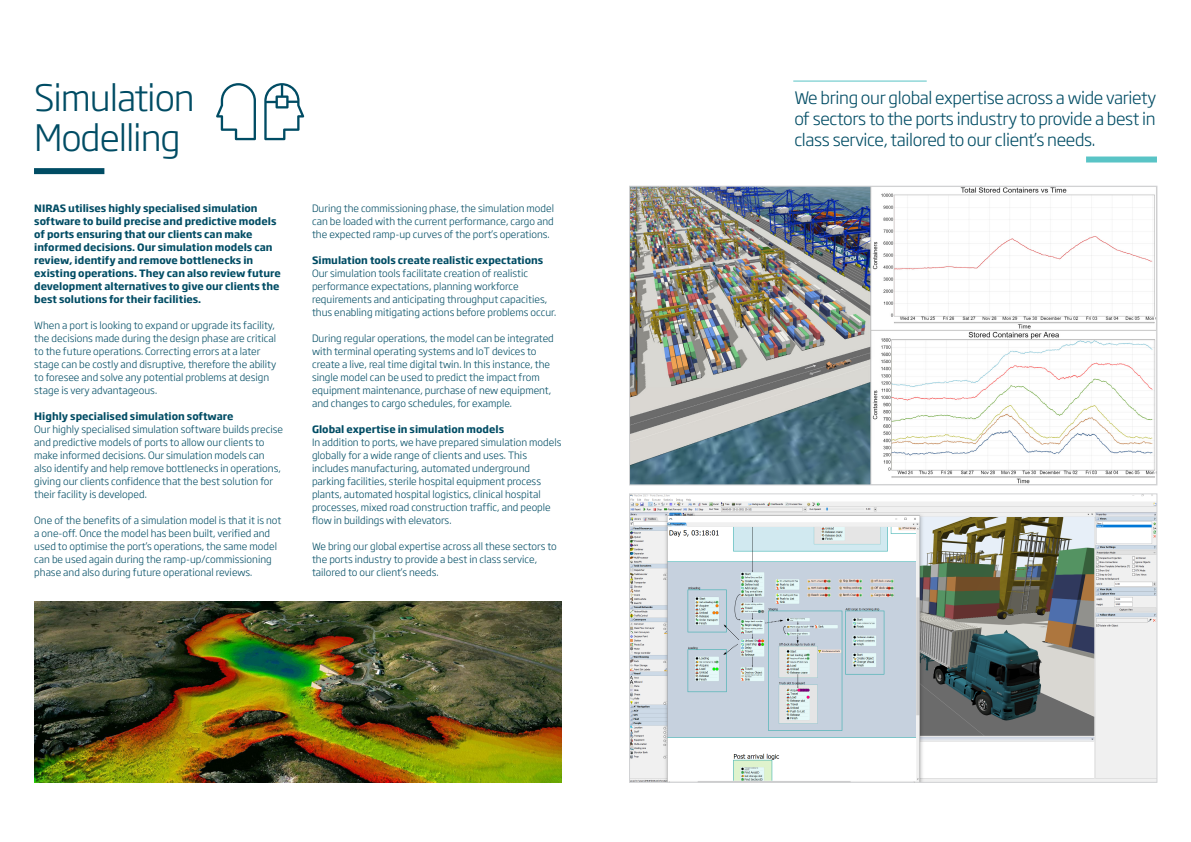
<style>
.page{position:relative;width:1191px;height:842px;background:#fff}
.page>*{position:absolute;margin:0;border:0;box-sizing:border-box;transform-origin:0 0}
.NIRAS_RU01{font:300 36px "Soho Gothic Pro";letter-spacing:-.03em;color:#004c64}
.NIRAS_RU01-2{font:300 17px/21px "Soho Gothic Pro";letter-spacing:-.02em;color:#004c64;text-align:justify}
._9_5_13_Brød_light{font:300 10px/13px "Soho Gothic Pro";color:#004c64}
._9_5_13_Brød_light-2{font:700 10px/13px "Soho Gothic Pro";color:#004c64}
</style>
<div class="page">
<img style="left:631px;top:496px;width:524px;height:284px">
<div style="left:629px;top:494px;width:528px;height:288px;border:1px solid #d1d2d4"></div>
<img style="left:631px;top:188px;width:524px;height:295px">
<div style="left:629px;top:186px;width:528px;height:299px;border:1px solid #d1d2d4"></div>
<img style="left:34px;top:602px;width:527px;height:180px">
<div style="left:34px;top:168px;width:70px;height:6px;background:#004c64"></div>
<hr style="left:793px;top:81px;width:133px;height:1px;background:#59c4c6">
<div style="left:1086px;top:156px;width:71px;height:6px;background:#59c4c6"></div>
<svg style="left:216px;top:83px;width:89px;height:58px"></svg>
<p class="NIRAS_RU01" style="left:34px;top:69px;width:162px">Simulation</p>
<p class="NIRAS_RU01" style="left:34px;top:109px;width:148px">Modelling</p>
<p class="_9_5_13_Brød_light-2" style="left:34px;top:201px;width:248px">NIRAS utilises highly specialised simulation software to build precise and predictive models of ports ensuring that our clients can make informed decisions. Our simulation models can review, identify and remove bottlenecks in existing operations. They can also review future development alternatives to give our clients the best solutions for their facilities.</p>
<p class="_9_5_13_Brød_light" style="left:34px;top:318px;width:244px">When a port is looking to expand or upgrade its facility, the decisions made during the design phase are critical to the future operations. Correcting errors at a later stage can be costly and disruptive, therefore the ability to foresee and solve any potential problems at design stage is very advantageous.</p>
<p class="_9_5_13_Brød_light-2" style="left:34px;top:409px;width:201px">Highly specialised simulation software</p>
<p class="_9_5_13_Brød_light" style="left:34px;top:422px;width:250px">Our highly specialised simulation software builds precise and predictive models of ports to allow our clients to make informed decisions. Our simulation models can also identify and help remove bottlenecks in operations, giving our clients confidence that the best solution for their facility is developed.</p>
<p class="_9_5_13_Brød_light" style="left:34px;top:513px;width:248px">One of the benefits of a simulation model is that it is not a one-off. Once the model has been built, verified and used to optimise the port’s operations, the same model can be used again during the ramp-up/commissioning phase and also during future operational reviews.</p>
<p class="_9_5_13_Brød_light" style="left:312px;top:201px;width:243px;text-align:justify">During the commissioning phase, the simulation model can be loaded with the current performance, cargo and the expected ramp-up curves of the port’s operations.</p>
<p class="_9_5_13_Brød_light-2" style="left:312px;top:253px;width:233px">Simulation tools create realistic expectations</p>
<p class="_9_5_13_Brød_light" style="left:312px;top:266px;width:246px">Our simulation tools facilitate creation of realistic performance expectations, planning workforce requirements and anticipating throughput capacities, thus enabling mitigating actions before problems occur.</p>
<p class="_9_5_13_Brød_light" style="left:312px;top:331px;width:243px">During regular operations, the model can be integrated with terminal operating systems and IoT devices to create a live, real time digital twin. In this instance, the single model can be used to predict the impact from equipment maintenance, purchase of new equipment, and changes to cargo schedules, for example.</p>
<p class="_9_5_13_Brød_light-2" style="left:312px;top:422px;width:194px">Global expertise in simulation models</p>
<p class="_9_5_13_Brød_light" style="left:312px;top:435px;width:251px">In addition to ports, we have prepared simulation models globally for a wide range of clients and uses. This includes manufacturing, automated underground parking facilities, sterile hospital equipment process plants, automated hospital logistics, clinical hospital processes, mixed road construction traffic, and people flow in buildings with elevators.</p>
<p class="_9_5_13_Brød_light" style="left:312px;top:539px;width:246px">We bring our global expertise across all these sectors to the ports industry to provide a best in class service, tailored to our client’s needs.</p>
<p class="NIRAS_RU01-2" style="left:794px;top:86px;width:363px">We bring our global expertise across a wide variety of sectors to the ports industry to provide a best in class service, tailored to our client’s needs.</p>
</div>
